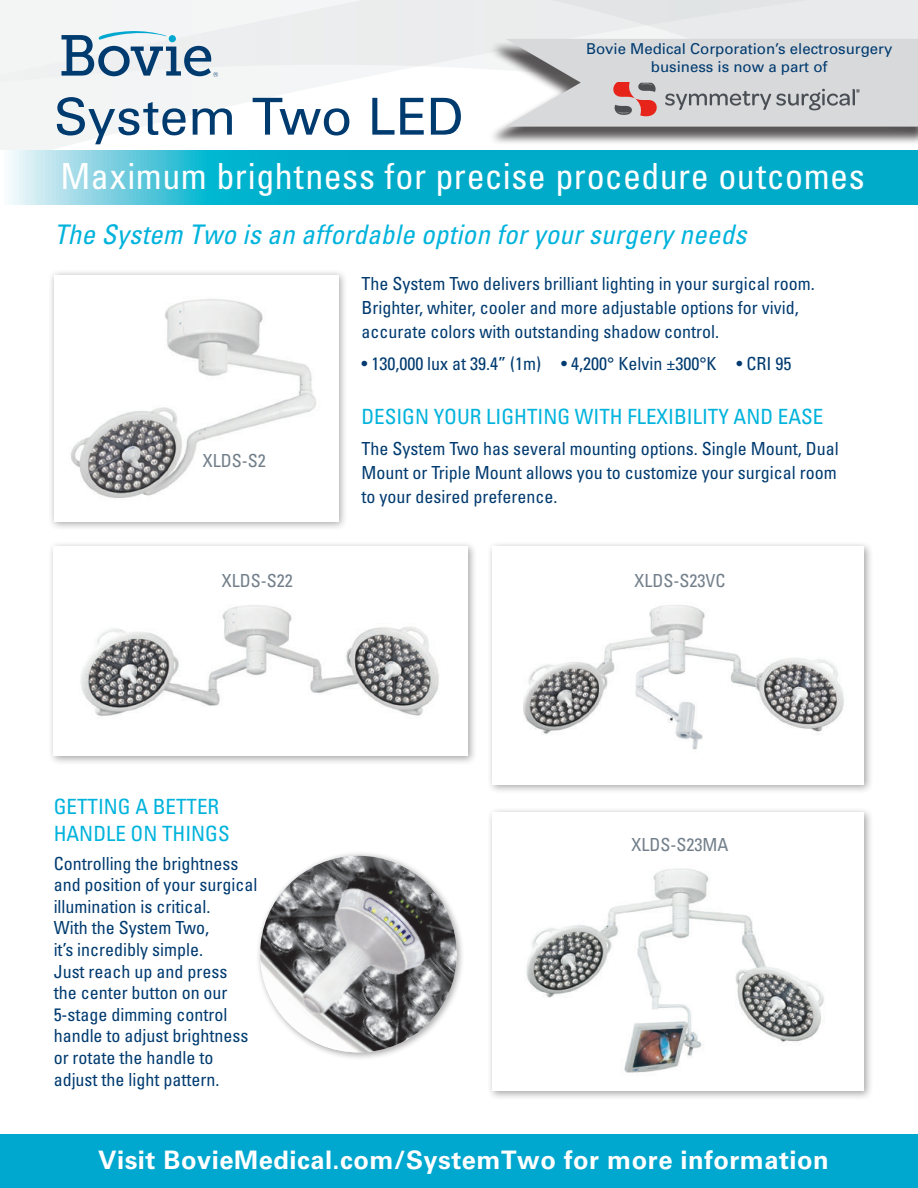
<style>
.page{position:relative;width:918px;height:1188px;background:#fff}
.page>*{position:absolute;margin:0;border:0;box-sizing:border-box;transform-origin:0 0}
.t1{font:51px "Univers LT Std";color:#003b70}
.t2{font:condensed 36px "Univers";letter-spacing:.015em;color:#fff}
.t3{font:italic condensed 27px "Univers";letter-spacing:.01em;color:#00b3dc}
.t4{font:700 25.5px "Univers LT Std";letter-spacing:.02em;color:#fff}
.t5{font:condensed 21px/27px "Univers";color:#00b3dc}
.t6{font:condensed 18px/21.6px "Univers";color:#003b70}
.t7{font:condensed 18px "Univers";color:#727f8a}
.t8{font:15px/18px "Univers";color:#003b70;text-align:center}
</style>
<div class="page">
<div style="left:48px;top:269px;width:300px;height:262px;background:#231f20;opacity:.4"></div>
<div style="left:54px;top:275px;width:284px;height:246px;background:#fff"></div>
<img style="left:71px;top:299px;width:246px;height:199px">
<svg style="left:0;top:0;width:918px;height:151px;fill:#f3f4f4"></svg>
<svg style="left:62px;top:31px;width:156px;height:46px"></svg>
<div style="left:169px;top:35px;width:7px;height:7px;background:#00a7cf;border-radius:50%"></div>
<svg style="left:8px;top:151px;width:910px;height:54px;background:#1cb4cf"></svg>
<div style="left:0;top:1134px;width:918px;height:54px;background:#00a7cf"></div>
<div style="left:48px;top:540px;width:430px;height:226px;background:#231f20;opacity:.4"></div>
<div style="left:54px;top:546px;width:414px;height:210px;background:#fff"></div>
<div style="left:487px;top:806px;width:387px;height:295px;background:#231f20;opacity:.4"></div>
<div style="left:493px;top:812px;width:371px;height:279px;background:#fff"></div>
<div style="left:487px;top:540px;width:387px;height:254px;background:#231f20;opacity:.4"></div>
<div style="left:493px;top:546px;width:371px;height:239px;background:#fff"></div>
<div style="left:255px;top:851px;width:210px;height:210px;background:#231f20;opacity:.4"></div>
<img style="left:260px;top:856px;width:197px;height:196px;border-radius:98px">
<img style="left:80px;top:605px;width:359px;height:112px">
<img style="left:526px;top:868px;width:299px;height:205px">
<img style="left:523px;top:605px;width:321px;height:145px">
<div style="left:488px;top:41px;width:430px;height:104px;background:#231f20;opacity:.75"></div>
<svg style="left:505px;top:39px;width:413px;height:88px;background:#d1cfd1"></svg>
<h1 class="t1" style="left:54px;top:86px;width:411px">System Two LED</h1>
<p class="t8" style="left:586px;top:40px;width:308px">Bovie Medical Corporation’s electrosurgery business is now a part of</p>
<h2 class="t2" style="left:61px;top:154px;width:806px">Maximum brightness for precise procedure outcomes</h2>
<h3 class="t3" style="left:54px;top:217px;width:694px">The System Two is an affordable option for your surgery needs</h3>
<p class="t7" style="left:203px;top:449px;width:64px">XLDS-S2</p>
<p class="t7" style="left:222px;top:569px;width:72px">XLDS-S22</p>
<p class="t6" style="left:361px;top:271px;width:455px;line-height:24px">The System Two delivers brilliant lighting in your surgical room.<br>Brighter, whiter, cooler and more adjustable options for vivid, accurate colors with outstanding shadow control.</p>
<p class="t6" style="left:361px;top:353px;width:432px">• 130,000 lux at 39.4” (1m) • 4,200° Kelvin ±300°K • CRI 95</p>
<p class="t5" style="left:361px;top:403px;width:463px">DESIGN YOUR LIGHTING WITH FLEXIBILITY AND EASE</p>
<p class="t6" style="left:361px;top:436px;width:479px;line-height:24px;text-align:justify">The System Two has several mounting options. Single Mount, Dual Mount or Triple Mount allows you to customize your surgical room to your desired preference.</p>
<p class="t7" style="left:635px;top:569px;width:93px">XLDS-S23VC</p>
<p class="t5" style="left:54px;top:793px;width:178px">GETTING A BETTER<br>HANDLE ON THINGS</p>
<p class="t6" style="left:54px;top:852px;width:205px">Controlling the brightness and position of your surgical illumination is critical.<br>With the System Two,<br>it’s incredibly simple.<br>Just reach up and press<br>the center button on our<br>5-stage dimming control handle to adjust brightness or rotate the handle to adjust the light pattern.</p>
<p class="t7" style="left:632px;top:833px;width:98px">XLDS-S23MA</p>
<h3 class="t4" style="left:98px;top:1145px;width:732px">Visit BovieMedical.com/SystemTwo for more information</h3>
</div>
